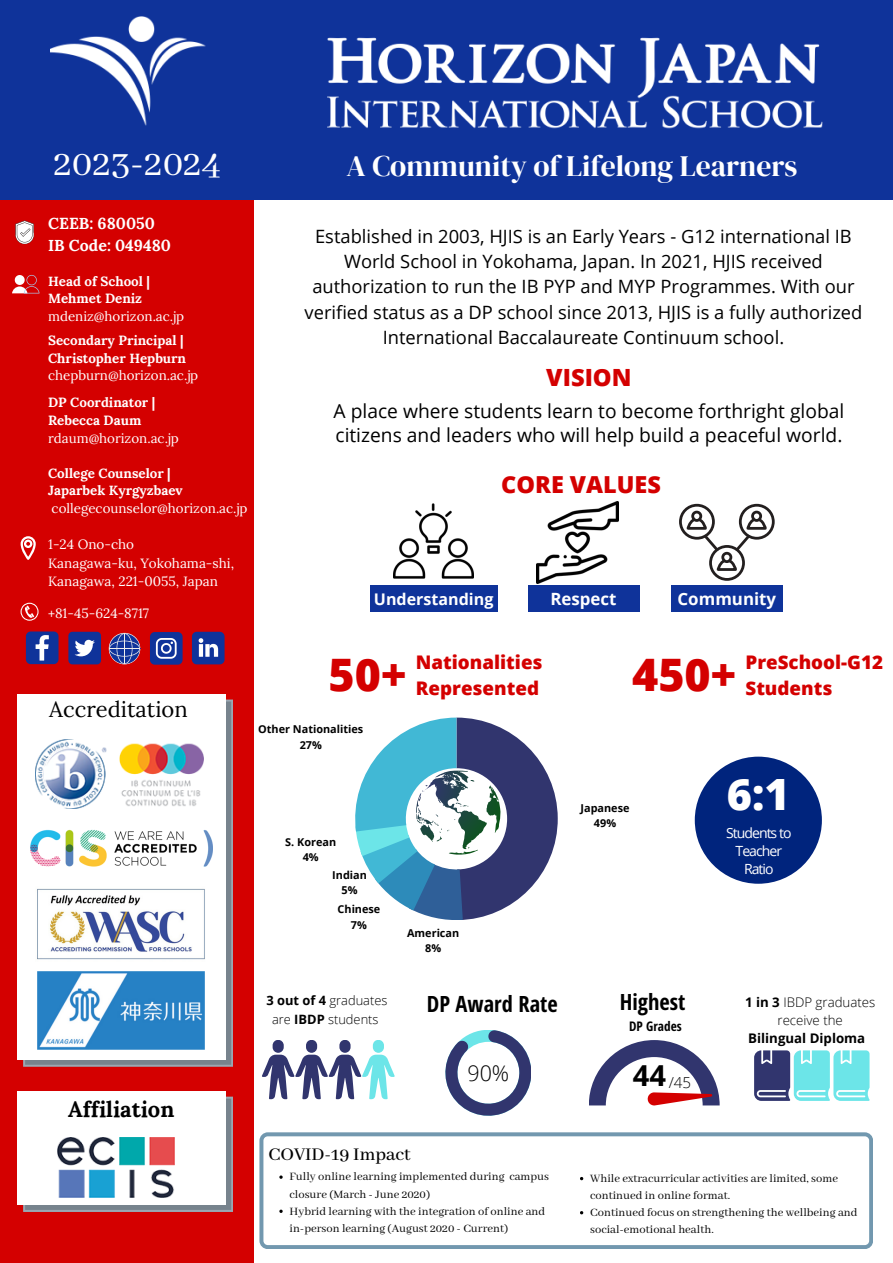
<style>
.page{position:relative;width:893px;height:1263px;background:#fff}
.page>*{position:absolute;margin:0;border:0;box-sizing:border-box;transform-origin:0 0}
.t1{font:800 44.78px "Open Sans";color:#d40000}
.t2{font:800 43.12px "Open Sans";color:#fff}
.t3{font:40.35px "Abhaya Libre";color:#fff}
.t4{font:29.62px "DM Serif Display";color:#fff}
.t5{font:700 29.1px "Open Sans Hebrew";color:#000}
.t6{font:800 23.7px "Open Sans";color:#d40000}
.t7{font:800 23.4px "Open Sans";color:#d40000}
.t8{font:700 22.42px "Open Sans Hebrew Condensed";color:#000}
.t9{font:21.9px "Lora";color:#000}
.t10{font:700 21.9px "Lora";color:#000}
.t11{font:300 21.45px "Open Sans";color:#000}
.t12{font:500 19.88px "Abhaya Libre";color:#000}
.t13{font:19.2px/23.9px "Open Sans";color:#000}
.t14{font:800 18.75px "Open Sans";color:#d40000}
.t15{font:18.3px/25.3px "Open Sans";color:#000;text-align:center}
.t16{font:700 16.88px "Open Sans";color:#fff}
.t17{font:700 16.05px "Open Sans";color:#fff}
.t18{font:700 15.9px "Lora";color:#fff}
.t19{font:300 15.15px "Open Sans";color:#000}
.t20{font:14.02px "Open Sans";letter-spacing:-.07em;color:#fff}
.t21{font:13.5px "Lora";color:#fff}
.t22{font:13.35px/17.5px "Lora";color:#fff}
.t23{font:700 13.35px "Lora";color:#fff}
.t24{font:300 13.27px/18px "Open Sans";color:#000;text-align:center}
.t25{font:700 13.27px "Open Sans";color:#000}
.t26{font:700 13.27px "Open Sans Hebrew Condensed";color:#000}
.t27{font:300 12.83px/19.2px "Open Sans";color:#000;text-align:center}
.t28{font:12.52px/17.1px "Abhaya Libre";color:#000}
.t29{font:700 10.88px "Open Sans";color:#000}
.s1{font-weight:700}
</style>
<div class="page">
<div style="left:0;top:22px;width:254px;height:1241px;background:#d40000"></div>
<svg style="left:23px;top:699px;width:210px;height:368px;background:#87909a"></svg>
<div style="left:17px;top:694px;width:209px;height:365px;background:#fff"></div>
<div style="left:0;top:0;width:893px;height:199px;background:#0f339a"></div>
<img style="left:327px;top:37px;width:495px;height:92px">
<img style="left:50px;top:17px;width:156px;height:109px">
<svg style="left:262px;top:1040px;width:133px;height:59px"></svg>
<svg style="left:445px;top:1030px;width:86px;height:86px"></svg>
<svg style="left:355px;top:717px;width:203px;height:203px"></svg>
<svg style="left:589px;top:1040px;width:130px;height:65px"></svg>
<img style="left:36px;top:739px;width:167px;height:69px">
<img style="left:30px;top:829px;width:183px;height:38px">
<svg style="left:754px;top:1050px;width:115px;height:51px;background:#76b9ca"></svg>
<svg style="left:259px;top:1132px;width:614px;height:117px"></svg>
<svg style="left:21px;top:536px;width:15px;height:24px"></svg>
<svg style="left:21px;top:603px;width:18px;height:18px"></svg>
<svg style="left:12px;top:275px;width:27px;height:18px"></svg>
<svg style="left:15px;top:220px;width:19px;height:24px"></svg>
<svg style="left:109px;top:633px;width:31px;height:31px"></svg>
<hr style="left:124px;top:634px;width:1px;height:30px;background:#eeeded">
<hr style="left:109px;top:648px;width:31px;height:1px;background:#eeeded">
<img style="left:394px;top:503px;width:79px;height:76px">
<img style="left:536px;top:501px;width:82px;height:82px">
<div style="left:709px;top:545px;width:36px;height:36px;border:3px solid #231f1f;border-radius:50%"></div>
<div style="left:679px;top:504px;width:36px;height:36px;border:3px solid #231f1f;border-radius:50%"></div>
<div style="left:691px;top:511px;width:11px;height:11px;border:3px solid #231f1f;border-radius:50%"></div>
<div style="left:739px;top:504px;width:35px;height:36px;border:3px solid #231f1f;border-radius:50%"></div>
<div style="left:751px;top:511px;width:11px;height:11px;border:3px solid #231f1f;border-radius:50%"></div>
<svg style="left:685px;top:516px;width:83px;height:56px"></svg>
<div style="left:370px;top:585px;width:127px;height:27px;background:#0f339a"></div>
<div style="left:671px;top:585px;width:111px;height:27px;background:#0f339a"></div>
<div style="left:528px;top:585px;width:111px;height:27px;background:#0f339a"></div>
<div style="left:695px;top:757px;width:127px;height:127px;background:#00247d;border-radius:50%"></div>
<img style="left:37px;top:888px;width:168px;height:72px">
<svg style="left:150px;top:632px;width:33px;height:33px"></svg>
<svg style="left:192px;top:632px;width:32px;height:32px"></svg>
<svg style="left:26px;top:631px;width:33px;height:33px"></svg>
<div style="left:68px;top:632px;width:33px;height:32px;background:#0f339a;border-radius:4px"></div>
<svg style="left:74px;top:640px;width:21px;height:16px"></svg>
<svg style="left:23px;top:1096px;width:210px;height:116px;background:#8b969f"></svg>
<div style="left:17px;top:1091px;width:209px;height:113px;background:#fff"></div>
<img style="left:58px;top:1137px;width:117px;height:60px">
<img style="left:37px;top:971px;width:168px;height:79px">
<svg style="left:279px;top:1175px;width:4px;height:4px"></svg>
<svg style="left:279px;top:1209px;width:4px;height:4px"></svg>
<p class="t3" style="left:53px;top:141px;width:169px">2023-2024</p>
<p class="t4" style="left:347px;top:145px;width:452px">A Community of Lifelong Learners</p>
<p class="t18" style="left:48px;top:213px;width:108px">CEEB: 680050</p>
<p class="t18" style="left:48px;top:235px;width:124px">IB Code: 049480</p>
<p class="t23" style="left:48px;top:272px;width:103px">Head of School |</p>
<p class="t22" style="left:48px;top:290px;width:137px"><span class="s1">Mehmet Deniz </span>mdeniz@horizon.ac.jp</p>
<p class="t23" style="left:48px;top:332px;width:137px">Secondary Principal |</p>
<p class="t23" style="left:48px;top:349px;width:139px">Christopher Hepburn</p>
<p class="t22" style="left:48px;top:367px;width:152px">chepburn@horizon.ac.jp</p>
<p class="t23" style="left:48px;top:394px;width:109px">DP Coordinator |</p>
<p class="t22" style="left:48px;top:411px;width:132px"><span class="s1">Rebecca Daum </span>rdaum@horizon.ac.jp</p>
<p class="t23" style="left:48px;top:464px;width:124px">College Counselor |</p>
<p class="t22" style="left:48px;top:482px;width:201px"><span class="s1">Japarbek Kyrgyzbaev </span>collegecounselor@horizon.ac.jp</p>
<p class="t21" style="left:48px;top:535px;width:88px">1-24 Ono-cho</p>
<p class="t21" style="left:48px;top:554px;width:187px">Kanagawa-ku, Yokohama-shi,</p>
<p class="t21" style="left:48px;top:572px;width:171px">Kanagawa, 221-0055, Japan</p>
<p class="t21" style="left:48px;top:604px;width:103px">+81-45-624-8717</p>
<p class="t15" style="left:304px;top:223px;width:559px">Established in 2003, HJIS is an Early Years - G12 international IB World School in Yokohama, Japan. In 2021, HJIS received authorization to run the IB PYP and MYP Programmes. With our verified status as a DP school since 2013, HJIS is a fully authorized International Baccalaureate Continuum school.</p>
<p class="t6" style="left:546px;top:360px;width:87px">VISION</p>
<p class="t13" style="left:334px;top:398px;width:512px">A place where students learn to become forthright global citizens and leaders who will help build a peaceful world.</p>
<p class="t7" style="left:501px;top:468px;width:161px">CORE VALUES</p>
<p class="t17" style="left:374px;top:587px;width:121px">Understanding</p>
<p class="t16" style="left:550px;top:587px;width:68px">Respect</p>
<p class="t16" style="left:677px;top:587px;width:100px">Community</p>
<p class="t9" style="left:49px;top:695px;width:140px">Accreditation</p>
<p class="t14" style="left:416px;top:648px;width:128px">Nationalities</p>
<p class="t14" style="left:416px;top:674px;width:125px">Represented</p>
<p class="t1" style="left:328px;top:643px;width:79px">50+</p>
<p class="t14" style="left:745px;top:648px;width:139px">PreSchool-G12</p>
<p class="t1" style="left:632px;top:643px;width:105px">450+</p>
<p class="t14" style="left:745px;top:674px;width:88px">Students</p>
<p class="t29" style="left:258px;top:722px;width:107px">Other Nationalities</p>
<p class="t29" style="left:300px;top:737px;width:24px">27%</p>
<p class="t29" style="left:285px;top:835px;width:52px">S. Korean</p>
<p class="t29" style="left:303px;top:850px;width:17px">4%</p>
<p class="t29" style="left:332px;top:867px;width:36px">Indian</p>
<p class="t29" style="left:342px;top:882px;width:17px">5%</p>
<p class="t29" style="left:337px;top:902px;width:44px">Chinese</p>
<p class="t29" style="left:351px;top:917px;width:17px">7%</p>
<p class="t29" style="left:407px;top:926px;width:54px">American</p>
<p class="t29" style="left:425px;top:941px;width:17px">8%</p>
<p class="t29" style="left:580px;top:800px;width:51px">Japanese</p>
<p class="t29" style="left:594px;top:815px;width:24px">49%</p>
<p class="t2" style="left:727px;top:764px;width:64px">6:1</p>
<p class="t20" style="left:726px;top:823px;width:67px">Students to</p>
<p class="t20" style="left:735px;top:841px;width:48px">Teacher</p>
<p class="t20" style="left:744px;top:859px;width:31px">Ratio</p>
<p class="t10" style="left:68px;top:1095px;width:108px">Affiliation</p>
<p class="t8" style="left:427px;top:988px;width:132px">DP Award Rate</p>
<p class="t8" style="left:620px;top:986px;width:67px">Highest</p>
<p class="t26" style="left:629px;top:1017px;width:54px">DP Grades</p>
<p class="t27" style="left:266px;top:990px;width:122px"><span class="s1">3 out of 4</span> graduates are <span class="s1">IBDP</span> students</p>
<p class="t24" style="left:745px;top:993px;width:132px"><span class="s1">1 in 3</span> IBDP graduates receive the</p>
<p class="t25" style="left:748px;top:1029px;width:119px">Bilingual Diploma</p>
<p class="t12" style="left:268px;top:1143px;width:144px">COVID-19 Impact</p>
<p class="t11" style="left:467px;top:1058px;width:43px">90%</p>
<p class="t28" style="left:290px;top:1169px;width:261px">Fully online learning implemented during campus closure (March - June 2020)</p>
<p class="t28" style="left:290px;top:1203px;width:257px">Hybrid learning with the integration of online and in-person learning (August 2020 - Current)</p>
<p class="t5" style="left:633px;top:1054px;width:35px">44</p>
<p class="t19" style="left:668px;top:1071px;width:24px">/45</p>
<p class="t28" style="left:590px;top:1170px;width:249px">While extracurricular activities are limited, some continued in online format.</p>
<p class="t28" style="left:590px;top:1204px;width:269px">Continued focus on strengthening the wellbeing and social-emotional health.</p>
</div>
